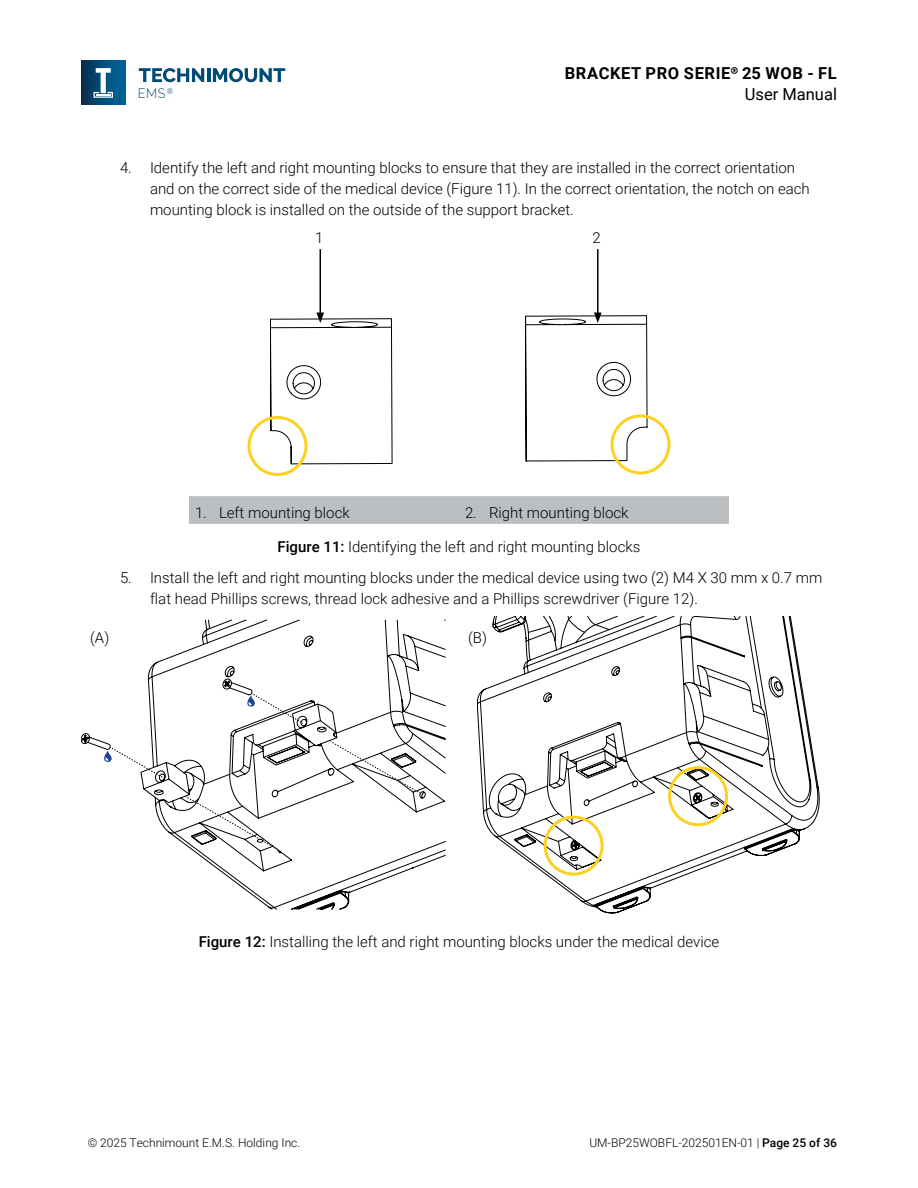
<style>
.page{position:relative;width:918px;height:1188px;background:#fff}
.page>*{position:absolute;margin:0;border:0;box-sizing:border-box;transform-origin:0 0}
.t1{font:700 16.5px "Roboto";letter-spacing:.035em;color:#000}
.t2{font:16.5px "Roboto";color:#000}
.t3{font:300 15px/21px "Roboto";color:#000}
.t4{font:300 13.65px "Raleway";color:#004b75;scale:.93 1}
.t5{font:300 12px "Roboto";color:#000}
.t6{font:8.25px "Raleway";color:#004b75;scale:.93 1}
.s1{font-family:"Barlow"}
.s2{font-weight:500}
</style>
<div class="page">
<svg style="left:139px;top:68px;width:65px;height:14px"></svg>
<hr style="left:207px;top:68px;width:3px;height:14px;background:#004b75">
<svg style="left:213px;top:68px;width:72px;height:14px"></svg>
<div style="left:81px;top:60px;width:44px;height:45px;background:linear-gradient(to right,#083051,#00669a)"></div>
<svg style="left:93px;top:68px;width:20px;height:30px"></svg>
<svg style="left:270px;top:315px;width:377px;height:149px"></svg>
<hr style="left:320px;top:249px;width:1px;height:66px;background:#000">
<svg style="left:316px;top:313px;width:8px;height:10px"></svg>
<hr style="left:597px;top:249px;width:2px;height:66px;background:#000">
<svg style="left:594px;top:313px;width:8px;height:10px"></svg>
<div style="left:248px;top:416px;width:59px;height:60px;border:3px solid #fed020;border-radius:50%"></div>
<div style="left:611px;top:414px;width:59px;height:61px;border:3px solid #fed020;border-radius:50%"></div>
<div style="left:189px;top:496px;width:540px;height:28px;background:#bbbfc2"></div>
<svg style="left:477px;top:616px;width:342px;height:297px"></svg>
<svg style="left:141px;top:620px;width:305px;height:289px"></svg>
<svg style="left:331px;top:741px;width:92px;height:54px"></svg>
<svg style="left:186px;top:796px;width:92px;height:54px"></svg>
<svg style="left:81px;top:679px;width:222px;height:100px"></svg>
<div style="left:544px;top:816px;width:60px;height:60px;border:3px solid #fed020;border-radius:50%"></div>
<div style="left:668px;top:766px;width:60px;height:60px;border:3px solid #fed020;border-radius:50%"></div>
<p class="t1" style="left:565px;top:62px;width:273px">BRACKET PRO SERIE<span class="s1">®</span> 25 WOB - FL</p>
<p class="t4" style="left:138px;top:85px;width:32px">EMS</p>
<p class="t2" style="left:745px;top:83px;width:94px">User Manual</p>
<p class="t6" style="left:167px;top:86px;width:8px">®</p>
<p class="t3" style="left:150px;top:157px;width:661px;text-indent:-30px">4. Identify the left and right mounting blocks to ensure that they are installed in the correct orientation and on the correct side of the medical device (Figure 11). In the correct orientation, the notch on each mounting block is installed on the outside of the support bracket.</p>
<p class="t3" style="left:315px;top:226px;width:10px">1</p>
<p class="t3" style="left:593px;top:226px;width:10px">2</p>
<p class="t3" style="left:195px;top:501px;width:156px">1. Left mounting block</p>
<p class="t3" style="left:465px;top:501px;width:165px">2. Right mounting block</p>
<p class="t3" style="left:278px;top:536px;width:364px"><span class="s2">Figure 11:</span> Identifying the left and right mounting blocks</p>
<p class="t3" style="left:150px;top:567px;width:674px;text-indent:-30px">5. Install the left and right mounting blocks under the medical device using two (2) M4 X 30 mm x 0.7 mm flat head Phillips screws, thread lock adhesive and a Phillips screwdriver (Figure 12).</p>
<p class="t3" style="left:90px;top:626px;width:21px">(A)</p>
<p class="t3" style="left:468px;top:626px;width:20px">(B)</p>
<p class="t3" style="left:199px;top:931px;width:522px"><span class="s2">Figure 12:</span> Installing the left and right mounting blocks under the medical device</p>
<p class="t5" style="left:88px;top:1134px;width:214px">© 2025 Technimount E.M.S. Holding Inc.</p>
<p class="t5" style="left:589px;top:1134px;width:249px">UM-BP25WOBFL-202501EN-01 | <span class="s2">Page 25 of 36</span></p>
</div>
